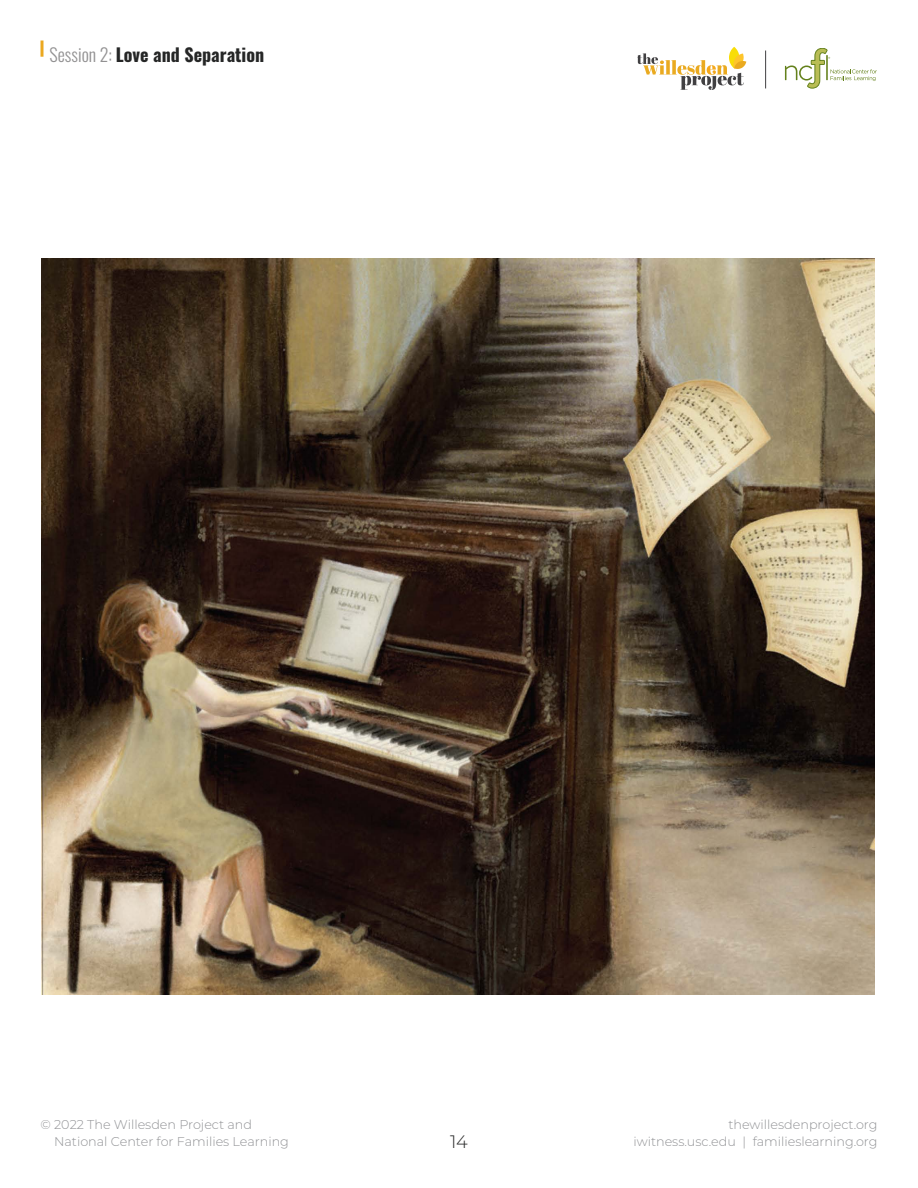
<style>
.page{position:relative;width:918px;height:1188px;background:#fff}
.page>*{position:absolute;margin:0;border:0;box-sizing:border-box;transform-origin:0 0}
.t1{font:700 18px "Oswald";color:#252626}
.t2{font:300 18px "Montserrat";color:#252626}
.t3{font:300 12.75px/16.5px "Montserrat";color:#919295}
.s1{font-weight:300;color:#929192}
</style>
<div class="page">
<svg style="left:40px;top:40px;width:4px;height:17px"></svg>
<svg style="left:785px;top:48px;width:92px;height:40px"></svg>
<hr style="left:765px;top:51px;width:1px;height:37px;background:#414042">
<svg style="left:729px;top:47px;width:10px;height:21px"></svg>
<svg style="left:637px;top:53px;width:109px;height:37px"></svg>
<img style="left:42px;top:259px;width:832px;height:735px">
<h1 class="t1" style="left:50px;top:39px;width:216px"><span class="s1">Session 2:</span> Love and Separation</h1>
<p class="t3" style="left:54px;top:1116px;width:236px;text-indent:-14px">© 2022 The Willesden Project and<br>National Center for Families Learning</p>
<p class="t3" style="left:633px;top:1116px;width:246px;text-align:right">thewillesdenproject.org iwitness.usc.edu | familieslearning.org</p>
<h1 class="t2" style="left:450px;top:1129px;width:19px">14</h1>
</div>
